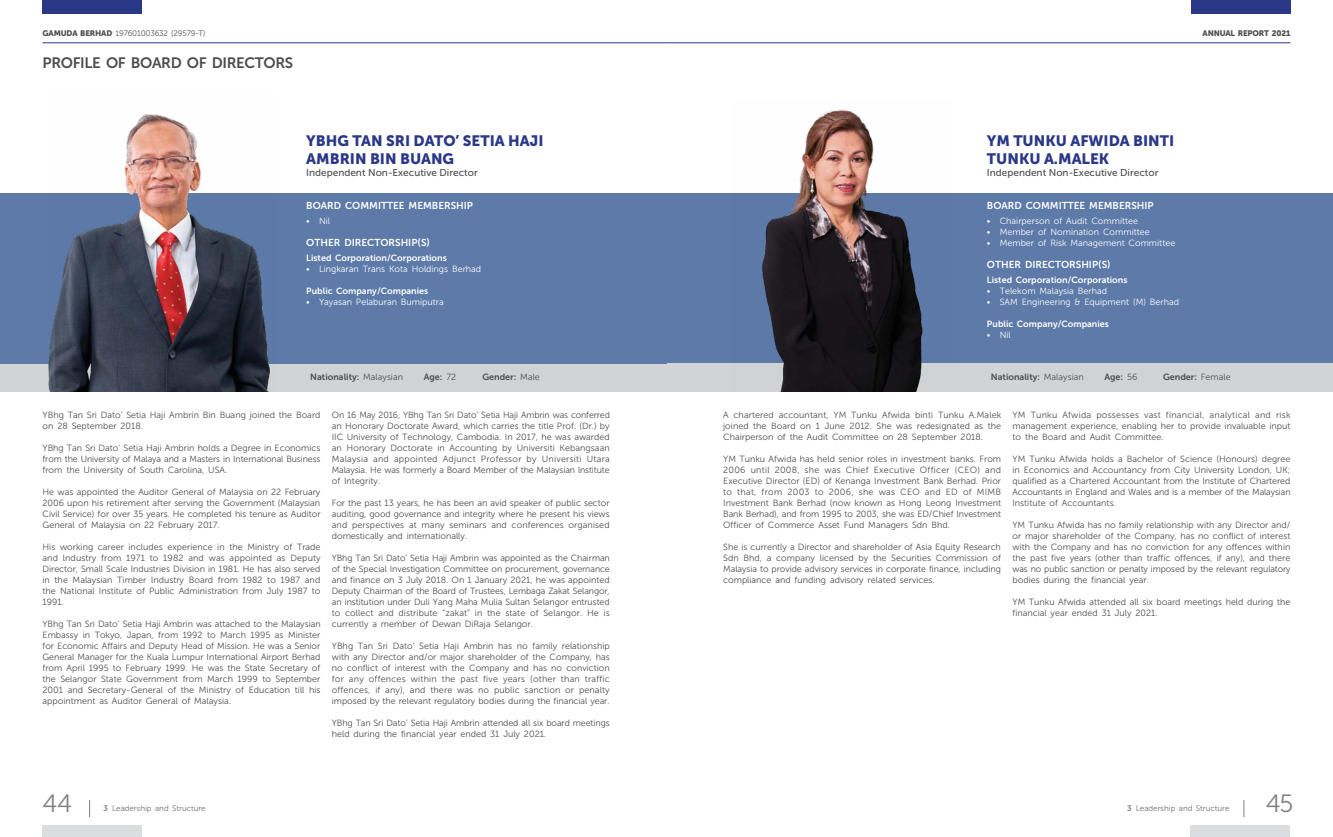
<style>
.page{position:relative;width:1333px;height:837px;background:#fff}
.page>*{position:absolute;margin:0;border:0;box-sizing:border-box;transform-origin:0 0}
.t1{font:25px "Museo Sans 300";color:#808285}
.t2{font:15px/18px "Museo Sans 900";color:#2a3887}
.t3{font:15px "Museo Sans 700";letter-spacing:-.025em;color:#4d4d4f}
.t4{font:10px "Museo Sans 700";color:#fff}
.t5{font:10px "Museo Sans 500";color:#4d4d4f}
.t6{font:9px/11px "Museo Sans 300";color:#4d4d4f;text-align:justify}
.t7{font:9px "Museo Sans 300";color:#fff}
.t8{font:9px "Museo Sans 700";color:#fff}
.t9{font:9px "Museo Sans 700";color:#4d4d4f}
.t10{font:8px "Museo Sans 300";color:#6d6e71}
.t11{font:8px "Museo Sans 300";letter-spacing:-.02em;color:#4d4d4f}
.t12{font:8px "Museo Sans 900";letter-spacing:-.02em;color:#4d4d4f}
.s1{font-family:"Museo Sans 900"}
.s2{font-family:"Museo Sans 300"}
.s3{font-family:"Museo Sans 700";color:#808285}
</style>
<div class="page">
<div style="left:666px;top:193px;width:666px;height:170px;background:#5d7aa8"></div>
<div style="left:0;top:363px;width:666px;height:28px;background:#d1d3d4"></div>
<div style="left:666px;top:363px;width:666px;height:28px;background:#d1d3d4"></div>
<div style="left:0;top:193px;width:666px;height:170px;background:#5d7aa8"></div>
<img style="left:48px;top:114px;width:227px;height:277px">
<img style="left:762px;top:109px;width:161px;height:282px">
<div style="left:43px;top:0;width:99px;height:14px;background:#2a3887"></div>
<div style="left:1191px;top:0;width:99px;height:14px;background:#2a3887"></div>
<hr style="left:666px;top:43px;width:624px;height:1px;background:#2a3887">
<hr style="left:43px;top:43px;width:623px;height:1px;background:#2a3887">
<div style="left:43px;top:825px;width:99px;height:11px;background:#dcddde"></div>
<div style="left:1190px;top:825px;width:99px;height:11px;background:#dcddde"></div>
<svg style="left:89px;top:800px;width:1px;height:16px"></svg>
<svg style="left:1243px;top:800px;width:1px;height:16px"></svg>
<p class="t11" style="left:43px;top:29px;width:164px"><span class="s1">GAMUDA BERHAD</span> 197601003632 (29579-T)</p>
<p class="t12" style="left:1202px;top:28px;width:89px">ANNUAL REPORT 2021</p>
<h2 class="t3" style="left:43px;top:54px;width:252px">PROFILE OF BOARD OF DIRECTORS</h2>
<h2 class="t2" style="left:306px;top:131px;width:239px">YBHG TAN SRI DATO’ SETIA HAJI<br>AMBRIN BIN BUANG</h2>
<p class="t5" style="left:306px;top:167px;width:173px">Independent Non-Executive Director</p>
<p class="t4" style="left:306px;top:200px;width:168px">BOARD COMMITTEE MEMBERSHIP</p>
<p class="t7" style="left:306px;top:216px;width:25px">• Nil</p>
<p class="t4" style="left:306px;top:237px;width:125px">OTHER DIRECTORSHIP(S)</p>
<p class="t8" style="left:306px;top:253px;width:142px">Listed Corporation/Corporations</p>
<p class="t7" style="left:306px;top:264px;width:176px">• Lingkaran Trans Kota Holdings Berhad</p>
<p class="t8" style="left:306px;top:286px;width:123px">Public Company/Companies</p>
<p class="t7" style="left:306px;top:297px;width:139px">• Yayasan Pelaburan Bumiputra</p>
<h2 class="t2" style="left:986px;top:131px;width:189px">YM TUNKU AFWIDA BINTI<br>TUNKU A.MALEK</h2>
<p class="t5" style="left:986px;top:167px;width:173px">Independent Non-Executive Director</p>
<p class="t4" style="left:986px;top:200px;width:168px">BOARD COMMITTEE MEMBERSHIP</p>
<p class="t7" style="left:986px;top:216px;width:153px">• Chairperson of Audit Committee</p>
<p class="t7" style="left:986px;top:227px;width:164px">• Member of Nomination Committee</p>
<p class="t7" style="left:986px;top:238px;width:190px">• Member of Risk Management Committee</p>
<p class="t4" style="left:986px;top:259px;width:125px">OTHER DIRECTORSHIP(S)</p>
<p class="t8" style="left:986px;top:275px;width:142px">Listed Corporation/Corporations</p>
<p class="t7" style="left:986px;top:286px;width:121px">• Telekom Malaysia Berhad</p>
<p class="t7" style="left:986px;top:297px;width:193px">• SAM Engineering &amp; Equipment (M) Berhad</p>
<p class="t8" style="left:986px;top:319px;width:123px">Public Company/Companies</p>
<p class="t7" style="left:986px;top:330px;width:25px">• Nil</p>
<p class="t9" style="left:310px;top:372px;width:94px">Nationality: <span class="s2">Malaysian</span></p>
<p class="t9" style="left:424px;top:372px;width:34px">Age: <span class="s2">72</span></p>
<p class="t9" style="left:482px;top:372px;width:59px">Gender: <span class="s2">Male</span></p>
<p class="t9" style="left:990px;top:372px;width:94px">Nationality: <span class="s2">Malaysian</span></p>
<p class="t9" style="left:1104px;top:372px;width:34px">Age: <span class="s2">56</span></p>
<p class="t9" style="left:1163px;top:372px;width:69px">Gender: <span class="s2">Female</span></p>
<p class="t6" style="left:43px;top:409px;width:279px">YBhg Tan Sri Dato’ Setia Haji Ambrin Bin Buang joined the Board on 28 September 2018.</p>
<p class="t6" style="left:43px;top:442px;width:279px">YBhg Tan Sri Dato’ Setia Haji Ambrin holds a Degree in Economics from the University of Malaya and a Masters in International Business from the University of South Carolina, USA.</p>
<p class="t6" style="left:43px;top:486px;width:279px">He was appointed the Auditor General of Malaysia on 22 February 2006 upon his retirement after serving the Government (Malaysian Civil Service) for over 35 years. He completed his tenure as Auditor General of Malaysia on 22 February 2017.</p>
<p class="t6" style="left:43px;top:541px;width:279px">His working career includes experience in the Ministry of Trade and lndustry from 1971 to 1982 and was appointed as Deputy Director, Small Scale Industries Division in 1981. He has also served in the Malaysian Timber lndustry Board from 1982 to 1987 and the National Institute of Public Administration from July 1987 to 1991.</p>
<p class="t6" style="left:43px;top:618px;width:279px">YBhg Tan Sri Dato’ Setia Haji Ambrin was attached to the Malaysian Embassy in Tokyo, Japan, from 1992 to March 1995 as Minister for Economic Affairs and Deputy Head of Mission. He was a Senior General Manager for the Kuala Lumpur International Airport Berhad from April 1995 to February 1999. He was the State Secretary of the Selangor State Government from March 1999 to September 2001 and Secretary-General of the Ministry of Education till his appointment as Auditor General of Malaysia.</p>
<p class="t6" style="left:332px;top:409px;width:280px">On 16 May 2016, YBhg Tan Sri Dato’ Setia Haji Ambrin was conferred an Honorary Doctorate Award, which carries the title Prof. (Dr.) by IIC University of Technology, Cambodia. In 2017, he was awarded an Honorary Doctorate in Accounting by Universiti Kebangsaan Malaysia and appointed Adjunct Professor by Universiti Utara Malaysia. He was formerly a Board Member of the Malaysian lnstitute of Integrity.</p>
<p class="t6" style="left:332px;top:497px;width:279px">For the past 13 years, he has been an avid speaker of public sector auditing, good governance and integrity where he present his views and perspectives at many seminars and conferences organised domestically and internationally.</p>
<p class="t6" style="left:332px;top:552px;width:279px">YBhg Tan Sri Dato’ Setia Haji Ambrin was appointed as the Chairman of the Special Investigation Committee on procurement, governance and finance on 3 July 2018. On 1 January 2021, he was appointed Deputy Chairman of the Board of Trustees, Lembaga Zakat Selangor, an institution under Duli Yang Maha Mulia Sultan Selangor entrusted to collect and distribute “zakat” in the state of Selangor. He is currently a member of Dewan DiRaja Selangor.</p>
<p class="t6" style="left:332px;top:640px;width:279px">YBhg Tan Sri Dato’ Setia Haji Ambrin has no family relationship with any Director and/or major shareholder of the Company, has no conflict of interest with the Company and has no conviction for any offences within the past five years (other than traffic offences, if any), and there was no public sanction or penalty imposed by the relevant regulatory bodies during the financial year.</p>
<p class="t6" style="left:332px;top:717px;width:279px">YBhg Tan Sri Dato’ Setia Haji Ambrin attended all six board meetings held during the financial year ended 31 July 2021.</p>
<p class="t6" style="left:723px;top:409px;width:279px">A chartered accountant, YM Tunku Afwida binti Tunku A.Malek joined the Board on 1 June 2012. She was redesignated as the Chairperson of the Audit Committee on 28 September 2018.</p>
<p class="t6" style="left:723px;top:453px;width:279px">YM Tunku Afwida has held senior roles in investment banks. From 2006 until 2008, she was Chief Executive Officer (CEO) and Executive Director (ED) of Kenanga Investment Bank Berhad. Prior to that, from 2003 to 2006, she was CEO and ED of MIMB Investment Bank Berhad (now known as Hong Leong Investment Bank Berhad), and from 1995 to 2003, she was ED/Chief Investment Officer of Commerce Asset Fund Managers Sdn Bhd.</p>
<p class="t6" style="left:723px;top:541px;width:279px">She is currently a Director and shareholder of Asia Equity Research Sdn Bhd, a company licensed by the Securities Commission of Malaysia to provide advisory services in corporate finance, including compliance and funding advisory related services.</p>
<p class="t6" style="left:1012px;top:409px;width:279px">YM Tunku Afwida possesses vast financial, analytical and risk management experience, enabling her to provide invaluable input to the Board and Audit Committee.</p>
<p class="t6" style="left:1012px;top:453px;width:280px">YM Tunku Afwida holds a Bachelor of Science (Honours) degree in Economics and Accountancy from City University London, UK; qualified as a Chartered Accountant from the Institute of Chartered Accountants in England and Wales and is a member of the Malaysian Institute of Accountants.</p>
<p class="t6" style="left:1012px;top:519px;width:279px">YM Tunku Afwida has no family relationship with any Director and/ or major shareholder of the Company, has no conflict of interest with the Company and has no conviction for any offences within the past five years (other than traffic offences, if any), and there was no public sanction or penalty imposed by the relevant regulatory bodies during the financial year.</p>
<p class="t6" style="left:1012px;top:596px;width:279px">YM Tunku Afwida attended all six board meetings held during the financial year ended 31 July 2021.</p>
<h1 class="t1" style="left:43px;top:789px;width:31px">44</h1>
<p class="t10" style="left:103px;top:804px;width:104px"><span class="s3">3</span> Leadership and Structure</p>
<p class="t10" style="left:1127px;top:804px;width:104px"><span class="s3">3</span> Leadership and Structure</p>
<h1 class="t1" style="left:1265px;top:789px;width:29px">45</h1>
</div>
